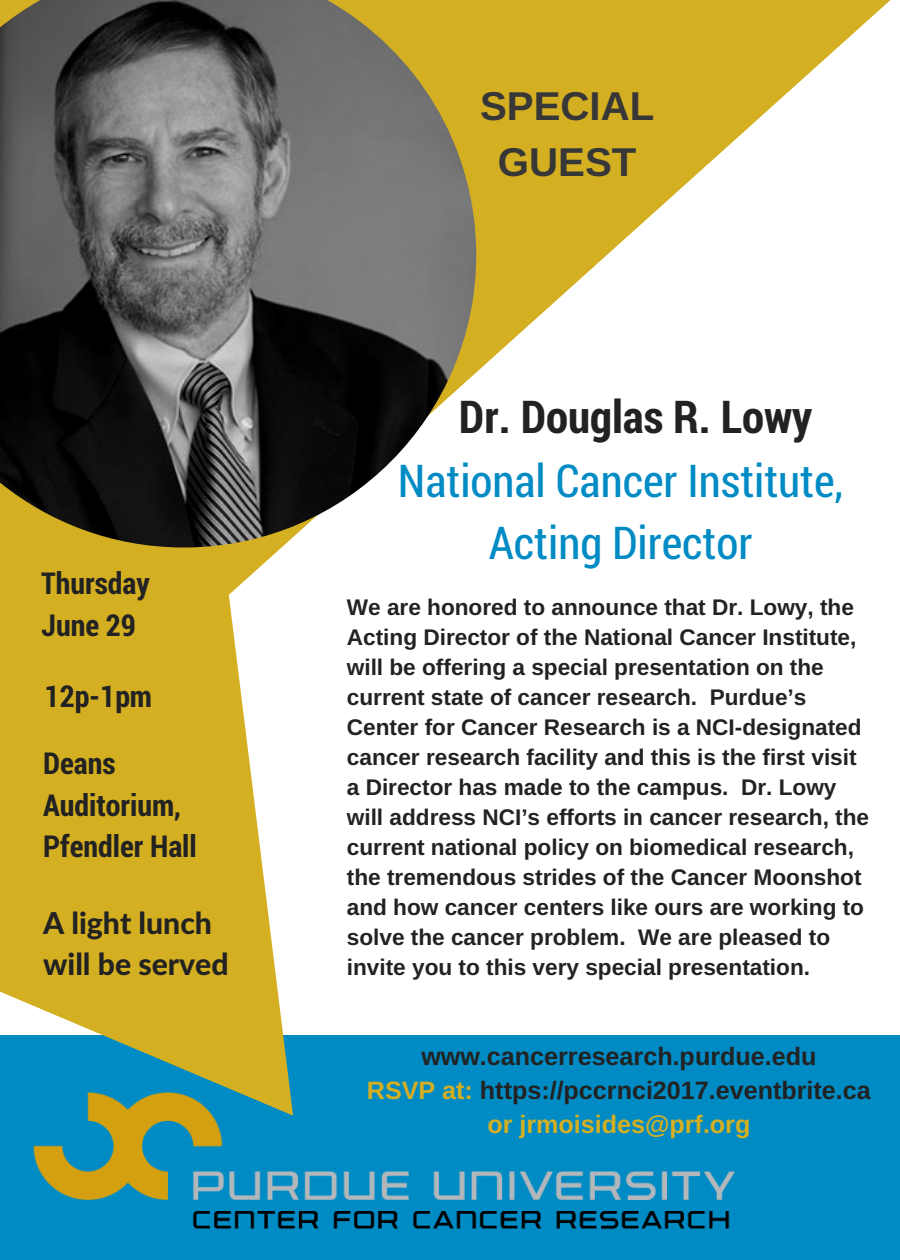
<style>
.page{position:relative;width:900px;height:1260px;background:#fff}
.page>*{position:absolute;margin:0;border:0;box-sizing:border-box;transform-origin:0 0}
.t1{font:45.25px/62px "Roboto Condensed";color:#008bc4;text-align:center}
.t2{font:700 45.25px "Roboto Condensed";color:#222}
.t3{font:700 40.25px/56.2px "Arimo";color:#373737;text-align:center}
.t4{font:700 30.25px/41.2px "Roboto Condensed";color:#222}
.t5{font:800 30.25px/41.2px "Lato";color:#222}
.t6{font:700 25.25px/33.8px "Arimo";color:#222;text-align:center}
.t7{font:700 22.75px/30px "Arimo";color:#222}
.s1{color:#d4af22}
</style>
<div class="page">
<svg style="left:476px;top:0;width:415px;height:373px"></svg>
<img style="left:0;top:0;width:476px;height:473px">
<div style="left:0;top:1035px;width:900px;height:225px;background:#008bc4"></div>
<img style="left:33px;top:1116px;width:702px;height:114px">
<svg style="left:0;top:473px;width:379px;height:643px;fill:#d4af22"></svg>
<h3 class="t4" style="left:41px;top:562px;width:110px">Thursday<br>June 29</h3>
<h3 class="t4" style="left:45px;top:674px;width:109px">12p-1pm</h3>
<h3 class="t4" style="left:43px;top:742px;width:155px">Deans<br>Auditorium,<br>Pfendler Hall</h3>
<h3 class="t5" style="left:43px;top:901px;width:187px">A light lunch will be served</h3>
<h2 class="t3" style="left:480px;top:78px;width:176px">SPECIAL<br>GUEST</h2>
<h1 class="t2" style="left:459px;top:386px;width:355px">Dr. Douglas R. Lowy</h1>
<h1 class="t1" style="left:398px;top:448px;width:447px">National Cancer Institute,<br>Acting Director</h1>
<p class="t7" style="left:347px;top:592px;width:524px">We are honored to announce that Dr. Lowy, the Acting Director of the National Cancer Institute, will be offering a special presentation on the current state of cancer research. Purdue’s Center for Cancer Research is a NCI-designated cancer research facility and this is the first visit a Director has made to the campus. Dr. Lowy will address NCI’s efforts in cancer research, the current national policy on biomedical research, the tremendous strides of the Cancer Moonshot and how cancer centers like ours are working to solve the cancer problem. We are pleased to invite you to this very special presentation.</p>
<p class="t6" style="left:367px;top:1039px;width:505px">www.cancerresearch.purdue.edu<br><span class="s1">RSVP at:</span> https://pccrnci2017.eventbrite.ca <span class="s1">or jrmoisides@prf.org</span></p>
</div>
